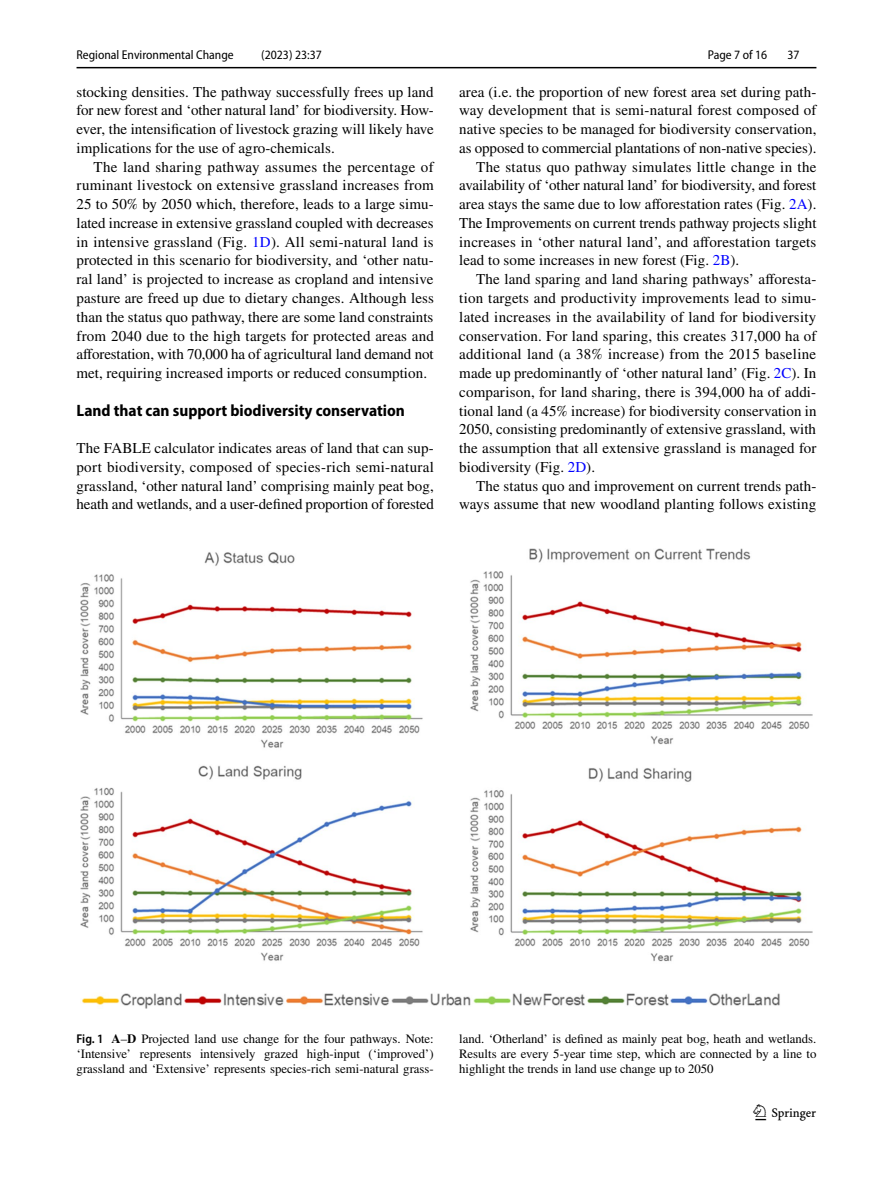
<style>
.page{position:relative;width:893px;height:1187px;background:#fff}
.page>*{position:absolute;margin:0;border:0;box-sizing:border-box;transform-origin:0 0}
.t1{font:22.5px "Springnew Regular 3";color:#000}
.t2{font:700 semi-condensed 16.5px "Myriad Pro";color:#000}
.t3{font:15px/18.8px "STIX";letter-spacing:.005em;color:#000;text-align:justify}
.t4{font:12.75px/15px "STIX";color:#000;text-align:justify}
.t5{font:semi-condensed 12.75px "Myriad Pro";color:#000}
.s1{color:#00f}
.s2{font-family:"Myriad Pro";font-weight:600;font-stretch:semi-condensed}
.s3{font-weight:700}
</style>
<div class="page">
<hr style="left:77px;top:67px;width:739px;height:1px;background:#000">
<img style="left:80px;top:548px;width:733px;height:460px">
<p class="t5" style="left:77px;top:48px;width:159px">Regional Environmental Change</p>
<p class="t5" style="left:261px;top:48px;width:62px">(2023) 23:37</p>
<p class="t3" style="left:77px;top:83px;width:359px">stocking densities. The pathway successfully frees up land for new forest and ‘other natural land’ for biodiversity. How&shy;ever, the intensification of livestock grazing will likely have implications for the use of agro-chemicals.</p>
<p class="t3" style="left:77px;top:158px;width:359px;text-indent:17px">The land sharing pathway assumes the percentage of ruminant livestock on extensive grassland increases from 25 to 50% by 2050 which, therefore, leads to a large simu&shy;lated increase in extensive grassland coupled with decreases in intensive grassland (Fig. <span class="s1">1D</span>). All semi-natural land is protected in this scenario for biodiversity, and ‘other natu&shy;ral land’ is projected to increase as cropland and intensive pasture are freed up due to dietary changes. Although less than the status quo pathway, there are some land constraints from 2040 due to the high targets for protected areas and afforestation, with 70,000 ha of agricultural land demand not met, requiring increased imports or reduced consumption.</p>
<p class="t2" style="left:77px;top:401px;width:330px">Land that can support biodiversity conservation</p>
<p class="t3" style="left:77px;top:439px;width:359px">The FABLE calculator indicates areas of land that can sup&shy;port biodiversity, composed of species-rich semi-natural grassland, ‘other natural land’ comprising mainly peat bog, heath and wetlands, and a user-defined proportion of forested</p>
<p class="t5" style="left:708px;top:48px;width:61px">Page 7 of 16</p>
<p class="t5" style="left:787px;top:48px;width:14px">37</p>
<p class="t3" style="left:459px;top:83px;width:359px">area (i.e. the proportion of new forest area set during path-</p>
<p class="t3" style="left:459px;top:102px;width:359px">way development that is semi-natural forest composed of</p>
<p class="t3" style="left:459px;top:121px;width:359px">native species to be managed for biodiversity conservation,</p>
<p class="t3" style="left:459px;top:139px;width:359px">as opposed to commercial plantations of non-native species).</p>
<p class="t3" style="left:476px;top:158px;width:342px">The status quo pathway simulates little change in the</p>
<p class="t3" style="left:459px;top:177px;width:359px">availability of ‘other natural land’ for biodiversity, and forest</p>
<p class="t3" style="left:459px;top:196px;width:359px">area stays the same due to low afforestation rates (Fig. <span class="s1">2A</span>).</p>
<p class="t3" style="left:459px;top:214px;width:359px">The Improvements on current trends pathway projects slight</p>
<p class="t3" style="left:459px;top:233px;width:359px">increases in ‘other natural land’, and afforestation targets</p>
<p class="t3" style="left:459px;top:252px;width:282px">lead to some increases in new forest (Fig. <span class="s1">2B</span>).</p>
<p class="t3" style="left:476px;top:271px;width:342px">The land sparing and land sharing pathways’ afforesta-</p>
<p class="t3" style="left:459px;top:289px;width:359px">tion targets and productivity improvements lead to simu-</p>
<p class="t3" style="left:459px;top:308px;width:359px">lated increases in the availability of land for biodiversity</p>
<p class="t3" style="left:459px;top:327px;width:359px">conservation. For land sparing, this creates 317,000 ha of</p>
<p class="t3" style="left:459px;top:346px;width:358px">additional land (a 38% increase) from the 2015 baseline</p>
<p class="t3" style="left:459px;top:364px;width:359px">made up predominantly of ‘other natural land’ (Fig. <span class="s1">2C</span>). In</p>
<p class="t3" style="left:459px;top:383px;width:359px">comparison, for land sharing, there is 394,000 ha of addi-</p>
<p class="t3" style="left:459px;top:402px;width:359px">tional land (a 45% increase) for biodiversity conservation in</p>
<p class="t3" style="left:459px;top:421px;width:358px">2050, consisting predominantly of extensive grassland, with</p>
<p class="t3" style="left:459px;top:439px;width:359px">the assumption that all extensive grassland is managed for</p>
<p class="t3" style="left:459px;top:458px;width:137px">biodiversity (Fig. <span class="s1">2D</span>).</p>
<p class="t3" style="left:476px;top:477px;width:342px">The status quo and improvement on current trends path-</p>
<p class="t3" style="left:459px;top:496px;width:359px">ways assume that new woodland planting follows existing</p>
<p class="t4" style="left:77px;top:1032px;width:359px"><span class="s2">Fig. 1</span> <span class="s3">A</span>–<span class="s3">D</span> Projected land use change for the four pathways. Note: ‘Intensive’ represents intensively grazed high-input (‘improved’) grassland and ‘Extensive’ represents species-rich semi-natural grass-</p>
<p class="t4" style="left:459px;top:1032px;width:359px">land. ‘Otherland’ is defined as mainly peat bog, heath and wetlands.<br>Results are every 5-year time step, which are connected by a line to highlight the trends in land use change up to 2050</p>
<h1 class="t1" style="left:755px;top:1104px;width:62px">1 3</h1>
</div>
